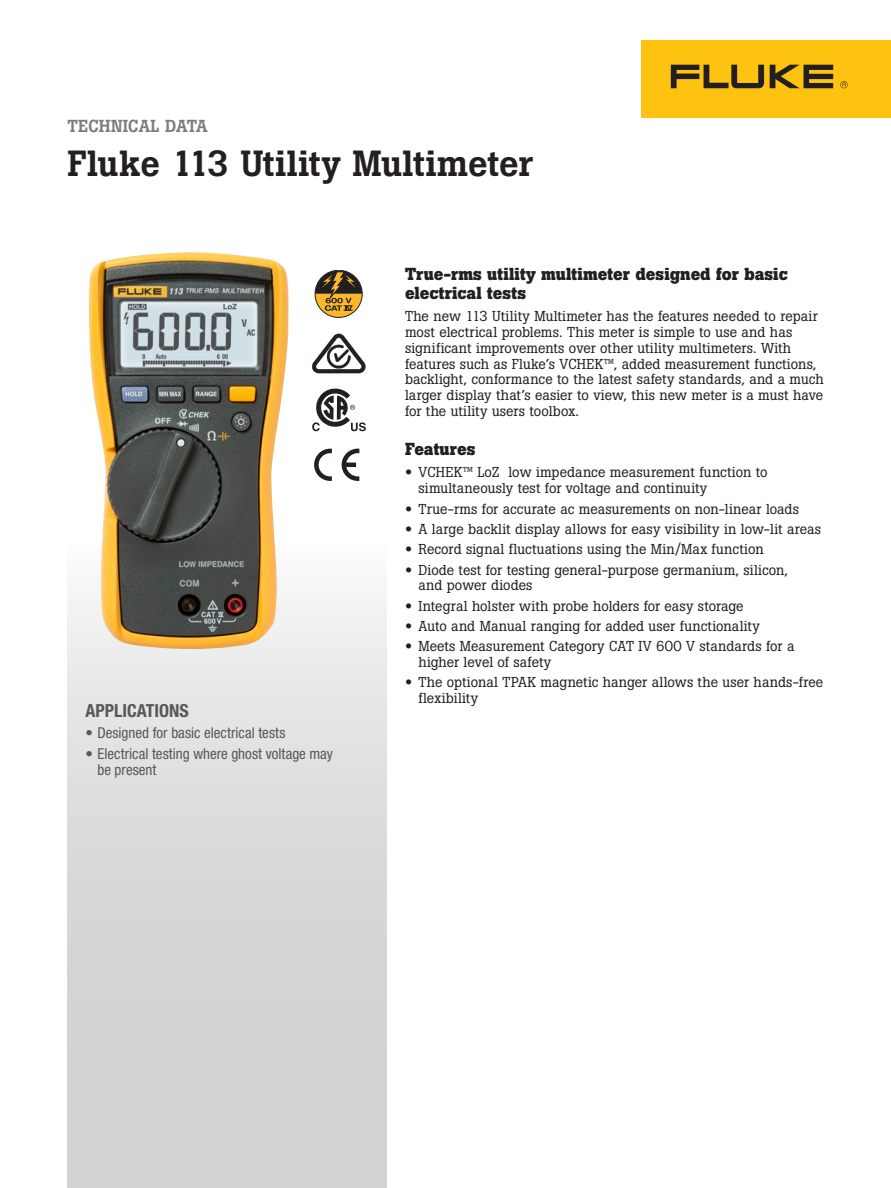
<style>
.page{position:relative;width:891px;height:1188px;background:#fff}
.page>*{position:absolute;margin:0;border:0;box-sizing:border-box;transform-origin:0 0}
.Main_Headline{font:500 36px "Boton Pro";letter-spacing:-.005em;color:#231f20}
.Gradient_subhead{font:700 condensed 18px "Helvetica Neue LT Pro";color:#57585a}
.Subhead_1{font:700 17.25px/18.8px "Boton Pro";letter-spacing:.005em;color:#231f20}
.Technical_data_headi{font:500 17.25px "Boton Pro";color:#7a7c7f}
.t1{font:condensed 15px/16.5px "Helvetica Neue LT Pro";color:#57585a}
.Body{font:14.25px/15.8px "Boton Pro";letter-spacing:.005em;color:#231f20}
.s1{font-weight:700;font-stretch:normal}
.s2{font-family:"Helvetica Neue LT Pro";font-weight:700}
</style>
<div class="page">
<div style="left:68px;top:540px;width:319px;height:648px;background:linear-gradient(to bottom,#f3f3f3,#c8c9cc)"></div>
<div style="left:641px;top:40px;width:250px;height:78px;background:#fec210"></div>
<svg style="left:770px;top:65px;width:63px;height:23px"></svg>
<svg style="left:671px;top:65px;width:93px;height:23px"></svg>
<svg style="left:840px;top:81px;width:8px;height:7px"></svg>
<img style="left:88px;top:252px;width:203px;height:398px">
<svg style="left:312px;top:389px;width:54px;height:42px"></svg>
<svg style="left:314px;top:449px;width:18px;height:32px"></svg>
<svg style="left:342px;top:449px;width:17px;height:32px"></svg>
<svg style="left:315px;top:270px;width:47px;height:47px"></svg>
<svg style="left:312px;top:333px;width:54px;height:40px"></svg>
<p class="Technical_data_headi" style="left:68px;top:115px;width:142px">TECHNICAL DATA</p>
<p class="Main_Headline" style="left:68px;top:140px;width:467px">Fluke 113 Utility Multimeter</p>
<p class="Gradient_subhead" style="left:85px;top:700px;width:105px">APPLICATIONS</p>
<p class="t1" style="left:85px;top:724px;width:202px"><span class="s1">•</span> Designed for basic electrical tests</p>
<p class="t1" style="left:97px;top:745px;width:237px;text-indent:-12px"><span class="s1">•</span> Electrical testing where ghost voltage may be present</p>
<p class="Subhead_1" style="left:405px;top:265px;width:384px">True-rms utility multimeter designed for basic electrical tests</p>
<p class="Body" style="left:405px;top:309px;width:420px">The new 113 Utility Multimeter has the features needed to repair most electrical problems. This meter is simple to use and has significant improvements over other utility multimeters. With features such as Fluke’s VCHEK™, added measurement functions, backlight, conformance to the latest safety standards, and a much larger display that’s easier to view, this new meter is a must have for the utility users toolbox.</p>
<p class="Subhead_1" style="left:405px;top:439px;width:72px">Features</p>
<p class="Body" style="left:419px;top:465px;width:351px;text-indent:-14px"><span class="s2">•</span> VCHEK™ LoZ low impedance measurement function to simultaneously test for voltage and continuity</p>
<p class="Body" style="left:405px;top:501px;width:396px"><span class="s2">•</span> True-rms for accurate ac measurements on non-linear loads</p>
<p class="Body" style="left:405px;top:521px;width:418px"><span class="s2">•</span> A large backlit display allows for easy visibility in low-lit areas</p>
<p class="Body" style="left:405px;top:541px;width:360px"><span class="s2">•</span> Record signal fluctuations using the Min/Max function</p>
<p class="Body" style="left:419px;top:562px;width:371px;text-indent:-14px"><span class="s2">•</span> Diode test for testing general-purpose germanium, silicon, and power diodes</p>
<p class="Body" style="left:405px;top:598px;width:340px"><span class="s2">•</span> Integral holster with probe holders for easy storage</p>
<p class="Body" style="left:405px;top:618px;width:356px"><span class="s2">•</span> Auto and Manual ranging for added user functionality</p>
<p class="Body" style="left:419px;top:639px;width:377px;text-indent:-14px"><span class="s2">•</span> Meets Measurement Category CAT IV 600 V standards for a higher level of safety</p>
<p class="Body" style="left:419px;top:675px;width:406px;text-indent:-14px"><span class="s2">•</span> The optional TPAK magnetic hanger allows the user hands-free flexibility</p>
</div>
